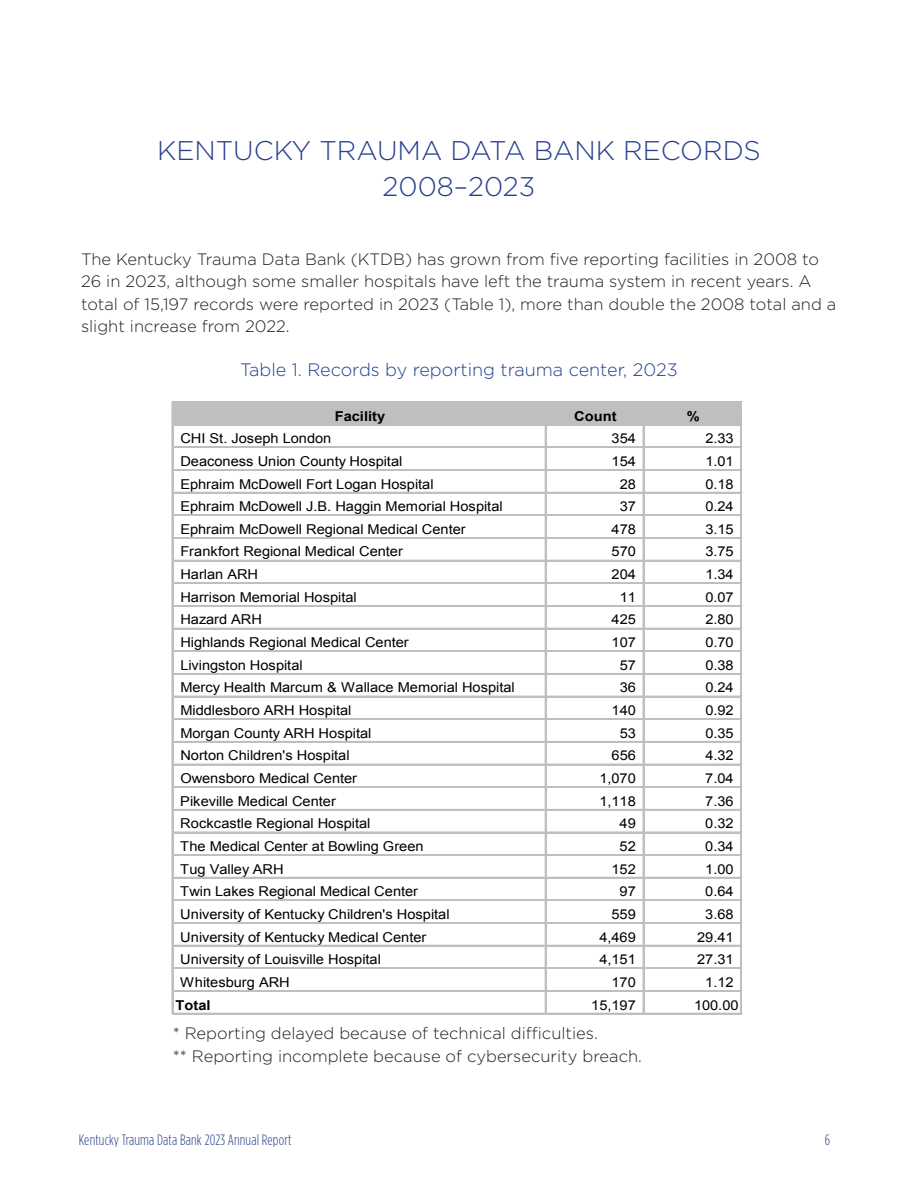
<style>
.page{position:relative;width:918px;height:1188px;background:#fff}
.page>*{position:absolute;margin:0;border:0;box-sizing:border-box;transform-origin:0 0}
.Project_title{font:300 27px/36px "Gotham";color:#253f8e;text-align:center}
.Subhead{font:300 18px "Gotham";color:#253f8e}
.bulleted_text{font:300 16.5px/22.5px "Gotham";color:#231f20}
.t1{font:300 15px "Gotham Condensed";letter-spacing:.01em;color:#253f8e}
.t2{font:13.65px "Arial";color:#000;scale:1.07 1}
.t3{font:700 13.65px "Arial";color:#000;scale:1.07 1}
</style>
<div class="page">
<div style="left:173px;top:403px;width:569px;height:22px;background:#bfbfbf"></div>
<hr style="left:172px;top:402px;width:1px;height:612px;background:#bfbfbf">
<hr style="left:545px;top:403px;width:1px;height:611px;background:#bfbfbf">
<hr style="left:643px;top:403px;width:1px;height:611px;background:#bfbfbf">
<hr style="left:741px;top:403px;width:1px;height:611px;background:#bfbfbf">
<hr style="left:173px;top:401px;width:569px;height:1px;background:#bfbfbf">
<hr style="left:173px;top:402px;width:569px;height:1px;background:#bfbfbf">
<hr style="left:173px;top:447px;width:569px;height:1px;background:#bfbfbf">
<hr style="left:173px;top:469px;width:569px;height:2px;background:#bfbfbf">
<hr style="left:173px;top:492px;width:569px;height:1px;background:#bfbfbf">
<hr style="left:173px;top:515px;width:569px;height:1px;background:#bfbfbf">
<hr style="left:173px;top:537px;width:569px;height:2px;background:#bfbfbf">
<hr style="left:173px;top:560px;width:569px;height:1px;background:#bfbfbf">
<hr style="left:173px;top:583px;width:569px;height:1px;background:#bfbfbf">
<hr style="left:173px;top:605px;width:569px;height:2px;background:#bfbfbf">
<hr style="left:173px;top:628px;width:569px;height:1px;background:#bfbfbf">
<hr style="left:173px;top:650px;width:569px;height:1px;background:#bfbfbf">
<hr style="left:173px;top:651px;width:569px;height:1px;background:#bfbfbf">
<hr style="left:173px;top:673px;width:569px;height:2px;background:#bfbfbf">
<hr style="left:173px;top:696px;width:569px;height:1px;background:#bfbfbf">
<hr style="left:173px;top:718px;width:569px;height:1px;background:#bfbfbf">
<hr style="left:173px;top:719px;width:569px;height:1px;background:#bfbfbf">
<hr style="left:173px;top:741px;width:569px;height:2px;background:#bfbfbf">
<hr style="left:173px;top:764px;width:569px;height:1px;background:#bfbfbf">
<hr style="left:173px;top:786px;width:569px;height:1px;background:#bfbfbf">
<hr style="left:173px;top:787px;width:569px;height:1px;background:#bfbfbf">
<hr style="left:173px;top:809px;width:569px;height:2px;background:#bfbfbf">
<hr style="left:173px;top:832px;width:569px;height:1px;background:#bfbfbf">
<hr style="left:173px;top:854px;width:569px;height:2px;background:#bfbfbf">
<hr style="left:173px;top:877px;width:569px;height:1px;background:#bfbfbf">
<hr style="left:173px;top:900px;width:569px;height:1px;background:#bfbfbf">
<hr style="left:173px;top:922px;width:569px;height:2px;background:#bfbfbf">
<hr style="left:173px;top:945px;width:569px;height:1px;background:#bfbfbf">
<hr style="left:173px;top:968px;width:569px;height:1px;background:#bfbfbf">
<hr style="left:173px;top:990px;width:569px;height:2px;background:#bfbfbf">
<hr style="left:173px;top:1013px;width:569px;height:1px;background:#bfbfbf">
<p class="Project_title" style="left:157px;top:132px;width:605px">KENTUCKY TRAUMA DATA BANK RECORDS<br>2008–2023</p>
<p class="bulleted_text" style="left:81px;top:247px;width:757px">The Kentucky Trauma Data Bank (KTDB) has grown from five reporting facilities in 2008 to 26 in 2023, although some smaller hospitals have left the trauma system in recent years. A total of 15,197 records were reported in 2023 (Table 1), more than double the 2008 total and a slight increase from 2022.</p>
<p class="Subhead" style="left:240px;top:360px;width:439px">Table 1. Records by reporting trauma center, 2023</p>
<p class="t3" style="left:335px;top:407px;width:49px">Facility</p>
<p class="t3" style="left:574px;top:407px;width:41px">Count</p>
<p class="t3" style="left:687px;top:407px;width:14px">%</p>
<p class="t2" style="left:180px;top:430px;width:143px">CHI St. Joseph London</p>
<p class="t2" style="left:612px;top:430px;width:24px">354</p>
<p class="t2" style="left:705px;top:430px;width:28px">2.33</p>
<p class="t2" style="left:180px;top:452px;width:209px">Deaconess Union County Hospital</p>
<p class="t2" style="left:612px;top:452px;width:24px">154</p>
<p class="t2" style="left:705px;top:452px;width:28px">1.01</p>
<p class="t2" style="left:180px;top:475px;width:238px">Ephraim McDowell Fort Logan Hospital</p>
<p class="t2" style="left:620px;top:475px;width:17px">28</p>
<p class="t2" style="left:705px;top:475px;width:28px">0.18</p>
<p class="t2" style="left:180px;top:497px;width:303px">Ephraim McDowell J.B. Haggin Memorial Hospital</p>
<p class="t2" style="left:620px;top:497px;width:17px">37</p>
<p class="t2" style="left:705px;top:497px;width:28px">0.24</p>
<p class="t2" style="left:180px;top:520px;width:268px">Ephraim McDowell Regional Medical Center</p>
<p class="t2" style="left:612px;top:520px;width:24px">478</p>
<p class="t2" style="left:705px;top:520px;width:28px">3.15</p>
<p class="t2" style="left:180px;top:543px;width:210px">Frankfort Regional Medical Center</p>
<p class="t2" style="left:612px;top:543px;width:24px">570</p>
<p class="t2" style="left:705px;top:543px;width:28px">3.75</p>
<p class="t2" style="left:180px;top:565px;width:74px">Harlan ARH</p>
<p class="t2" style="left:612px;top:565px;width:24px">204</p>
<p class="t2" style="left:705px;top:565px;width:28px">1.34</p>
<p class="t2" style="left:180px;top:588px;width:166px">Harrison Memorial Hospital</p>
<p class="t2" style="left:620px;top:588px;width:17px">11</p>
<p class="t2" style="left:705px;top:588px;width:28px">0.07</p>
<p class="t2" style="left:180px;top:611px;width:78px">Hazard ARH</p>
<p class="t2" style="left:612px;top:611px;width:24px">425</p>
<p class="t2" style="left:705px;top:611px;width:28px">2.80</p>
<p class="t2" style="left:180px;top:633px;width:215px">Highlands Regional Medical Center</p>
<p class="t2" style="left:612px;top:633px;width:24px">107</p>
<p class="t2" style="left:705px;top:633px;width:28px">0.70</p>
<p class="t2" style="left:180px;top:656px;width:116px">Livingston Hospital</p>
<p class="t2" style="left:620px;top:656px;width:17px">57</p>
<p class="t2" style="left:705px;top:656px;width:28px">0.38</p>
<p class="t2" style="left:180px;top:679px;width:314px">Mercy Health Marcum &amp; Wallace Memorial Hospital</p>
<p class="t2" style="left:620px;top:679px;width:17px">36</p>
<p class="t2" style="left:705px;top:679px;width:28px">0.24</p>
<p class="t2" style="left:180px;top:701px;width:161px">Middlesboro ARH Hospital</p>
<p class="t2" style="left:612px;top:701px;width:24px">140</p>
<p class="t2" style="left:705px;top:701px;width:28px">0.92</p>
<p class="t2" style="left:180px;top:724px;width:180px">Morgan County ARH Hospital</p>
<p class="t2" style="left:620px;top:724px;width:17px">53</p>
<p class="t2" style="left:705px;top:724px;width:28px">0.35</p>
<p class="t2" style="left:180px;top:747px;width:160px">Norton Children's Hospital</p>
<p class="t2" style="left:612px;top:747px;width:24px">656</p>
<p class="t2" style="left:705px;top:747px;width:28px">4.32</p>
<p class="t2" style="left:180px;top:769px;width:167px">Owensboro Medical Center</p>
<p class="t2" style="left:599px;top:769px;width:36px">1,070</p>
<p class="t2" style="left:705px;top:769px;width:28px">7.04</p>
<p class="t2" style="left:180px;top:792px;width:147px">Pikeville Medical Center</p>
<p class="t2" style="left:599px;top:792px;width:36px">1,118</p>
<p class="t2" style="left:705px;top:792px;width:28px">7.36</p>
<p class="t2" style="left:180px;top:815px;width:179px">Rockcastle Regional Hospital</p>
<p class="t2" style="left:620px;top:815px;width:17px">49</p>
<p class="t2" style="left:705px;top:815px;width:28px">0.32</p>
<p class="t2" style="left:180px;top:837px;width:229px">The Medical Center at Bowling Green</p>
<p class="t2" style="left:620px;top:837px;width:17px">52</p>
<p class="t2" style="left:705px;top:837px;width:28px">0.34</p>
<p class="t2" style="left:180px;top:860px;width:98px">Tug Valley ARH</p>
<p class="t2" style="left:612px;top:860px;width:24px">152</p>
<p class="t2" style="left:705px;top:860px;width:28px">1.00</p>
<p class="t2" style="left:180px;top:883px;width:224px">Twin Lakes Regional Medical Center</p>
<p class="t2" style="left:620px;top:883px;width:17px">97</p>
<p class="t2" style="left:705px;top:883px;width:28px">0.64</p>
<p class="t2" style="left:180px;top:905px;width:253px">University of Kentucky Children's Hospital</p>
<p class="t2" style="left:612px;top:905px;width:24px">559</p>
<p class="t2" style="left:705px;top:905px;width:28px">3.68</p>
<p class="t2" style="left:180px;top:928px;width:232px">University of Kentucky Medical Center</p>
<p class="t2" style="left:599px;top:928px;width:36px">4,469</p>
<p class="t2" style="left:697px;top:928px;width:36px">29.41</p>
<p class="t2" style="left:180px;top:951px;width:189px">University of Louisville Hospital</p>
<p class="t2" style="left:599px;top:951px;width:36px">4,151</p>
<p class="t2" style="left:697px;top:951px;width:36px">27.31</p>
<p class="t2" style="left:180px;top:973px;width:104px">Whitesburg ARH</p>
<p class="t2" style="left:612px;top:973px;width:24px">170</p>
<p class="t2" style="left:705px;top:973px;width:28px">1.12</p>
<p class="t3" style="left:175px;top:996px;width:34px">Total</p>
<p class="t2" style="left:591px;top:996px;width:43px">15,197</p>
<p class="t2" style="left:694px;top:996px;width:43px">100.00</p>
<p class="bulleted_text" style="left:173px;top:1022px;width:427px">* Reporting delayed because of technical difficulties.</p>
<p class="bulleted_text" style="left:173px;top:1044px;width:471px">** Reporting incomplete because of cybersecurity breach.</p>
<p class="t1" style="left:79px;top:1131px;width:214px">Kentucky Trauma Data Bank 2023 Annual Report</p>
<p class="t1" style="left:825px;top:1131px;width:7px">6</p>
</div>
